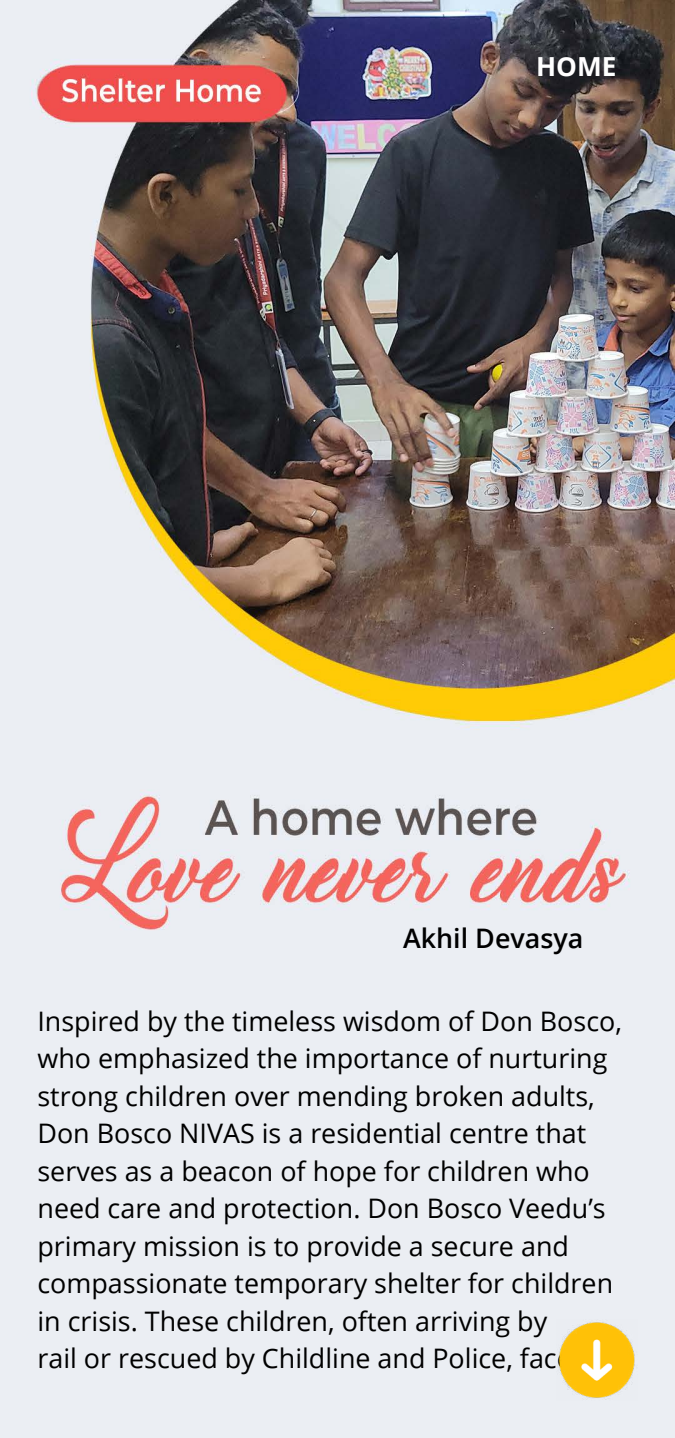
<style>
.page{position:relative;width:675px;height:1438px;background:#fff}
.page>*{position:absolute;margin:0;border:0;box-sizing:border-box;transform-origin:0 0}
.t1{font:26.88px/37.5px "Open Sans";color:#000}
.t2{font:600 26.88px "Open Sans";color:#000}
.t3{font:700 26.25px "Open Sans";color:#fff}
</style>
<div class="page">
<img style="left:0;top:0;width:675px;height:1437px">
<img style="left:557px;top:1319px;width:81px;height:81px">
<p class="t3" style="left:536px;top:48px;width:82px">HOME</p>
<p class="t2" style="left:403px;top:920px;width:182px">Akhil Devasya</p>
<p class="t1" style="left:38px;top:1001px;width:586px">Inspired by the timeless wisdom of Don Bosco, who emphasized the importance of nurturing strong children over mending broken adults, Don Bosco NIVAS is a residential centre that serves as a beacon of hope for children who need care and protection. Don Bosco Veedu’s primary mission is to provide a secure and compassionate temporary shelter for children in crisis. These children, often arriving by<br>rail or rescued by Childline and Police, face</p>
</div>
